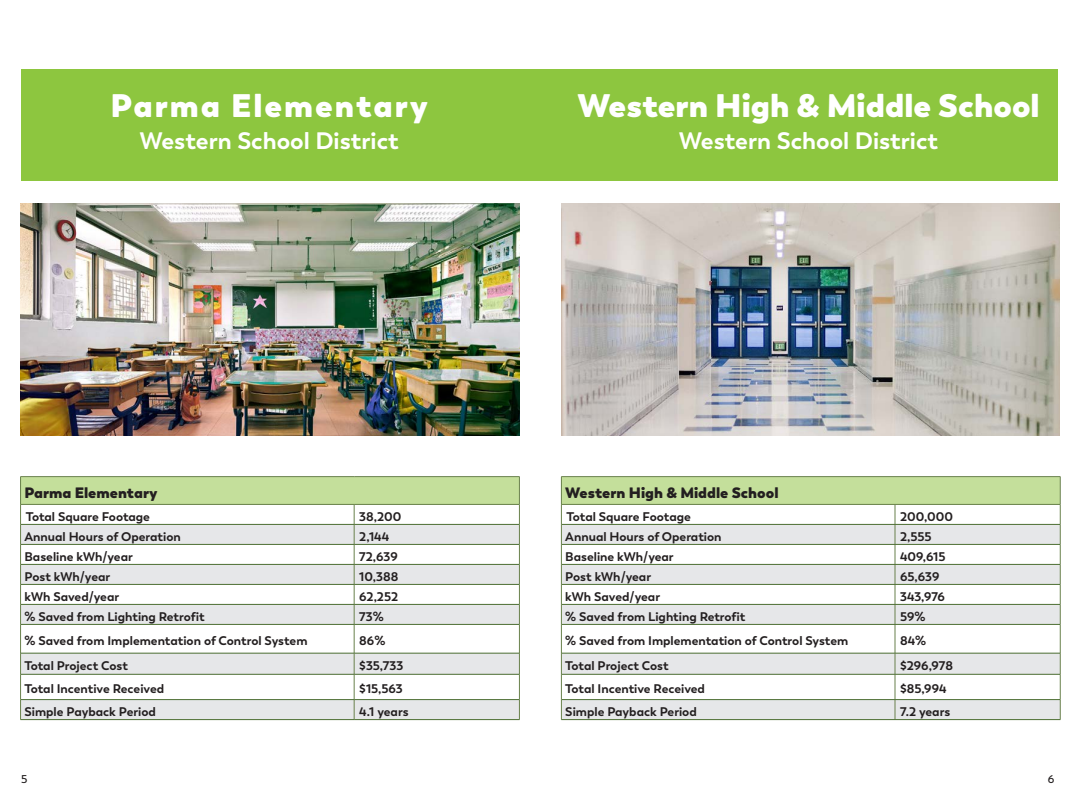
<style>
.page{position:relative;width:1080px;height:810px;background:#fff}
.page>*{position:absolute;margin:0;border:0;box-sizing:border-box;transform-origin:0 0}
.Header_main{font:800 32.5px "Boston";color:#fff}
.Header_main-2{font:800 32.5px "Boston";letter-spacing:.06em;color:#fff}
.Header_main-3{font:700 23.75px "Boston";color:#fff}
.Table_header{font:800 15px "Boston";color:#231f20}
.Table_body{font:700 12.5px "Boston";color:#231f20}
.t1{font:600 11.25px "Boston";color:#231f20}
</style>
<div class="page">
<div style="left:21px;top:69px;width:1037px;height:111px;background:#8dc63f"></div>
<div style="left:21px;top:477px;width:498px;height:27px;background:#c4df9b"></div>
<svg style="left:21px;top:525px;width:498px;height:194px;fill:#e6e7e9"></svg>
<svg style="left:354px;top:505px;width:1px;height:214px"></svg>
<svg style="left:519px;top:477px;width:1px;height:242px"></svg>
<hr style="left:21px;top:524px;width:333px;height:1px;background:#4c6e32">
<hr style="left:354px;top:524px;width:165px;height:1px;background:#4c6e32">
<hr style="left:21px;top:544px;width:333px;height:1px;background:#4c6e32">
<hr style="left:354px;top:544px;width:165px;height:1px;background:#4c6e32">
<hr style="left:21px;top:564px;width:333px;height:1px;background:#4c6e32">
<hr style="left:354px;top:564px;width:165px;height:1px;background:#4c6e32">
<hr style="left:21px;top:584px;width:333px;height:1px;background:#4c6e32">
<hr style="left:354px;top:584px;width:165px;height:1px;background:#4c6e32">
<hr style="left:21px;top:604px;width:333px;height:1px;background:#4c6e32">
<hr style="left:354px;top:604px;width:165px;height:1px;background:#4c6e32">
<hr style="left:21px;top:624px;width:333px;height:1px;background:#4c6e32">
<hr style="left:354px;top:624px;width:165px;height:1px;background:#4c6e32">
<hr style="left:21px;top:653px;width:333px;height:1px;background:#4c6e32">
<hr style="left:354px;top:653px;width:165px;height:1px;background:#4c6e32">
<hr style="left:21px;top:674px;width:333px;height:1px;background:#4c6e32">
<hr style="left:354px;top:674px;width:165px;height:1px;background:#4c6e32">
<hr style="left:21px;top:699px;width:333px;height:1px;background:#4c6e32">
<hr style="left:354px;top:699px;width:165px;height:1px;background:#4c6e32">
<hr style="left:20px;top:719px;width:334px;height:1px;background:#4c6e32">
<hr style="left:354px;top:719px;width:166px;height:1px;background:#4c6e32">
<hr style="left:20px;top:476px;width:334px;height:1px;background:#69814c">
<svg style="left:20px;top:477px;width:1px;height:242px"></svg>
<hr style="left:354px;top:476px;width:166px;height:1px;background:#69814c">
<hr style="left:20px;top:504px;width:334px;height:1px;background:#69814c">
<hr style="left:354px;top:504px;width:166px;height:1px;background:#69814c">
<div style="left:561px;top:477px;width:499px;height:27px;background:#c4df9b"></div>
<svg style="left:562px;top:525px;width:498px;height:194px;fill:#e6e7e9"></svg>
<svg style="left:895px;top:505px;width:1px;height:214px"></svg>
<svg style="left:1060px;top:477px;width:1px;height:242px"></svg>
<hr style="left:562px;top:524px;width:333px;height:1px;background:#4c6e32">
<hr style="left:895px;top:524px;width:165px;height:1px;background:#4c6e32">
<hr style="left:562px;top:544px;width:333px;height:1px;background:#4c6e32">
<hr style="left:895px;top:544px;width:165px;height:1px;background:#4c6e32">
<hr style="left:562px;top:564px;width:333px;height:1px;background:#4c6e32">
<hr style="left:895px;top:564px;width:165px;height:1px;background:#4c6e32">
<hr style="left:562px;top:584px;width:333px;height:1px;background:#4c6e32">
<hr style="left:895px;top:584px;width:165px;height:1px;background:#4c6e32">
<hr style="left:562px;top:604px;width:333px;height:1px;background:#4c6e32">
<hr style="left:895px;top:604px;width:165px;height:1px;background:#4c6e32">
<hr style="left:562px;top:624px;width:333px;height:1px;background:#4c6e32">
<hr style="left:895px;top:624px;width:165px;height:1px;background:#4c6e32">
<hr style="left:562px;top:653px;width:333px;height:1px;background:#4c6e32">
<hr style="left:895px;top:653px;width:165px;height:1px;background:#4c6e32">
<hr style="left:562px;top:674px;width:333px;height:1px;background:#4c6e32">
<hr style="left:895px;top:674px;width:165px;height:1px;background:#4c6e32">
<hr style="left:562px;top:699px;width:333px;height:1px;background:#4c6e32">
<hr style="left:895px;top:699px;width:165px;height:1px;background:#4c6e32">
<hr style="left:561px;top:719px;width:334px;height:1px;background:#4c6e32">
<hr style="left:895px;top:719px;width:165px;height:1px;background:#4c6e32">
<hr style="left:561px;top:476px;width:334px;height:1px;background:#69814c">
<svg style="left:561px;top:477px;width:1px;height:242px"></svg>
<hr style="left:895px;top:476px;width:165px;height:1px;background:#69814c">
<hr style="left:561px;top:504px;width:334px;height:1px;background:#69814c">
<hr style="left:895px;top:504px;width:165px;height:1px;background:#69814c">
<img style="left:561px;top:204px;width:499px;height:232px">
<img style="left:20px;top:204px;width:500px;height:232px">
<p class="Header_main-2" style="left:111px;top:85px;width:319px">Parma Elementary</p>
<p class="Header_main-3" style="left:140px;top:125px;width:260px">Western School District</p>
<p class="Table_header" style="left:24px;top:483px;width:135px">Parma Elementary</p>
<p class="Table_body" style="left:26px;top:509px;width:126px">Total Square Footage</p>
<p class="Table_body" style="left:359px;top:509px;width:44px">38,200</p>
<p class="Table_body" style="left:24px;top:529px;width:158px">Annual Hours of Operation</p>
<p class="Table_body" style="left:359px;top:529px;width:31px">2,144</p>
<p class="Table_body" style="left:24px;top:549px;width:110px">Baseline kWh/year</p>
<p class="Table_body" style="left:359px;top:549px;width:40px">72,639</p>
<p class="Table_body" style="left:24px;top:569px;width:87px">Post kWh/year</p>
<p class="Table_body" style="left:359px;top:569px;width:41px">10,388</p>
<p class="Table_body" style="left:24px;top:589px;width:96px">kWh Saved/year</p>
<p class="Table_body" style="left:359px;top:589px;width:40px">62,252</p>
<p class="Table_body" style="left:24px;top:609px;width:182px">% Saved from Lighting Retrofit</p>
<p class="Table_body" style="left:359px;top:609px;width:26px">73%</p>
<p class="Table_body" style="left:24px;top:633px;width:285px">% Saved from Implementation of Control System</p>
<p class="Table_body" style="left:359px;top:633px;width:28px">86%</p>
<p class="Table_body" style="left:24px;top:658px;width:105px">Total Project Cost</p>
<p class="Table_body" style="left:359px;top:658px;width:45px">$35,733</p>
<p class="Table_body" style="left:24px;top:681px;width:141px">Total Incentive Received</p>
<p class="Table_body" style="left:359px;top:681px;width:45px">$15,563</p>
<p class="Table_body" style="left:24px;top:704px;width:133px">Simple Payback Period</p>
<p class="Table_body" style="left:359px;top:704px;width:51px">4.1 years</p>
<p class="Header_main" style="left:578px;top:85px;width:464px">Western High &amp; Middle School</p>
<p class="Header_main-3" style="left:679px;top:125px;width:260px">Western School District</p>
<p class="Table_header" style="left:565px;top:483px;width:215px">Western High &amp; Middle School</p>
<p class="Table_body" style="left:567px;top:509px;width:126px">Total Square Footage</p>
<p class="Table_body" style="left:900px;top:509px;width:54px">200,000</p>
<p class="Table_body" style="left:565px;top:529px;width:158px">Annual Hours of Operation</p>
<p class="Table_body" style="left:900px;top:529px;width:33px">2,555</p>
<p class="Table_body" style="left:565px;top:549px;width:110px">Baseline kWh/year</p>
<p class="Table_body" style="left:900px;top:549px;width:47px">409,615</p>
<p class="Table_body" style="left:565px;top:569px;width:87px">Post kWh/year</p>
<p class="Table_body" style="left:900px;top:569px;width:41px">65,639</p>
<p class="Table_body" style="left:565px;top:589px;width:96px">kWh Saved/year</p>
<p class="Table_body" style="left:900px;top:589px;width:46px">343,976</p>
<p class="Table_body" style="left:565px;top:609px;width:182px">% Saved from Lighting Retrofit</p>
<p class="Table_body" style="left:900px;top:609px;width:27px">59%</p>
<p class="Table_body" style="left:565px;top:633px;width:285px">% Saved from Implementation of Control System</p>
<p class="Table_body" style="left:900px;top:633px;width:28px">84%</p>
<p class="Table_body" style="left:565px;top:658px;width:105px">Total Project Cost</p>
<p class="Table_body" style="left:900px;top:658px;width:54px">$296,978</p>
<p class="Table_body" style="left:565px;top:681px;width:141px">Total Incentive Received</p>
<p class="Table_body" style="left:900px;top:681px;width:48px">$85,994</p>
<p class="Table_body" style="left:565px;top:704px;width:133px">Simple Payback Period</p>
<p class="Table_body" style="left:900px;top:704px;width:52px">7.2 years</p>
<p class="t1" style="left:21px;top:772px;width:8px">5</p>
<p class="t1" style="left:1048px;top:772px;width:8px">6</p>
</div>
